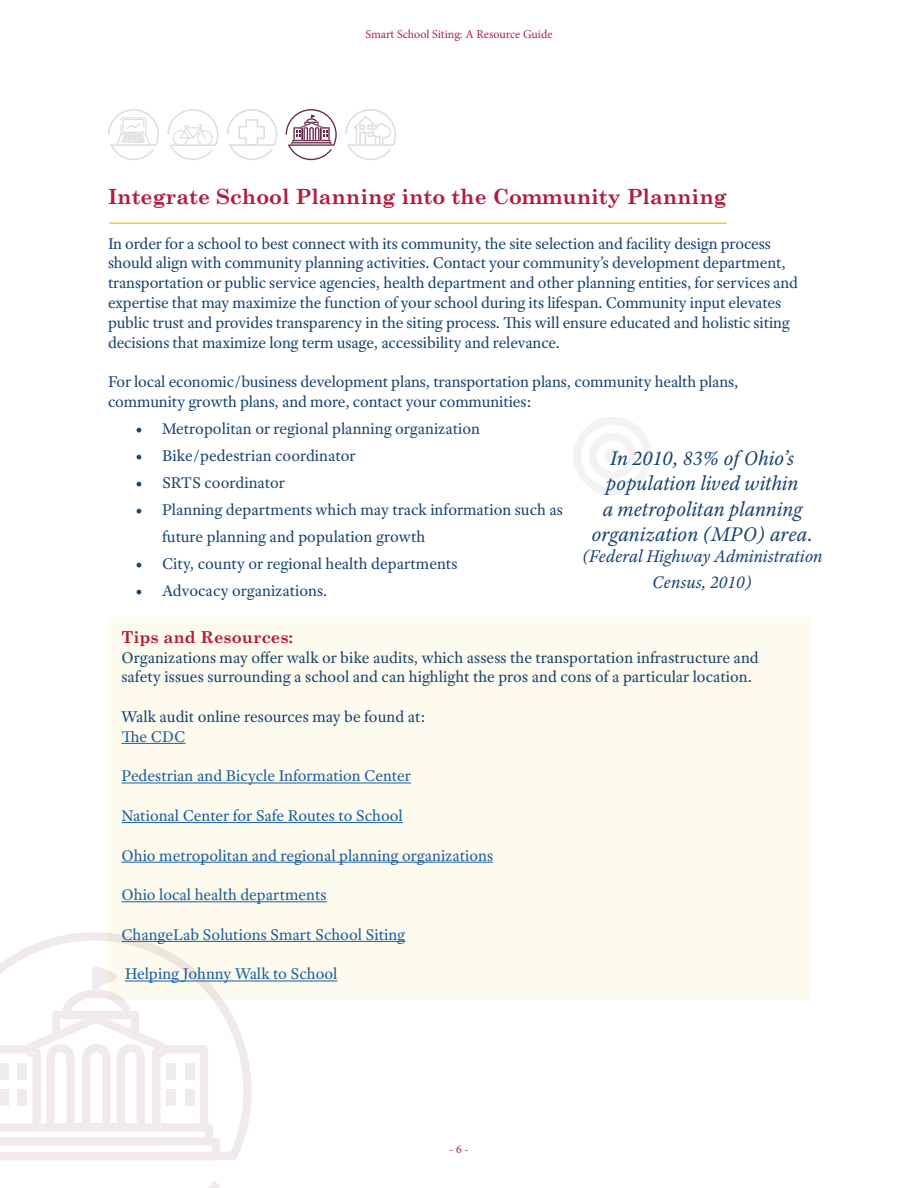
<style>
.page{position:relative;width:918px;height:1188px;background:#fff}
.page>*{position:absolute;margin:0;border:0;box-sizing:border-box;transform-origin:0 0}
.t1{font:italic 21px/25.2px "Adobe Text Pro";color:#17426e;text-align:center}
.t2{font:700 21px "Century Schoolbook";color:#b11e3e}
.t3{font:italic 18px/25.2px "Adobe Text Pro";color:#17426e;text-align:center}
.t4{font:16.5px/19.8px "Adobe Text Pro";letter-spacing:-.005em;color:#17426e}
.t5{font:16.5px "Adobe Text Pro";color:#175d9e}
.t6{font:700 16.5px "Century Schoolbook";color:#b11e3e}
.t7{font:12px "Minion Pro";color:#b11e3e}
</style>
<div class="page">
<svg style="left:574px;top:417px;width:77px;height:78px"></svg>
<div style="left:605px;top:448px;width:15px;height:16px;background:#f2f3f3;border-radius:50%"></div>
<div style="left:108px;top:618px;width:702px;height:382px;background:#fdfaee"></div>
<hr style="left:109px;top:222px;width:618px;height:2px;background:#f6ca23">
<svg style="left:167px;top:109px;width:51px;height:51px"></svg>
<svg style="left:345px;top:109px;width:51px;height:51px"></svg>
<svg style="left:286px;top:109px;width:51px;height:51px"></svg>
<svg style="left:0;top:932px;width:252px;height:228px"></svg>
<svg style="left:0;top:966px;width:221px;height:222px"></svg>
<div style="left:137px;top:1123px;width:8px;height:5px;background:#f0eaec"></div>
<div style="left:117px;top:1123px;width:8px;height:5px;background:#f0eaec"></div>
<div style="left:0;top:1063px;width:9px;height:16px;background:#f0eaec"></div>
<div style="left:18px;top:1063px;width:9px;height:16px;background:#f0eaec"></div>
<div style="left:0;top:1090px;width:9px;height:16px;background:#f0eaec"></div>
<div style="left:18px;top:1090px;width:9px;height:16px;background:#f0eaec"></div>
<div style="left:166px;top:1063px;width:10px;height:16px;background:#f0eaec"></div>
<div style="left:185px;top:1063px;width:9px;height:16px;background:#f0eaec"></div>
<div style="left:166px;top:1090px;width:10px;height:16px;background:#f0eaec"></div>
<div style="left:185px;top:1090px;width:9px;height:16px;background:#f0eaec"></div>
<svg style="left:227px;top:109px;width:50px;height:51px"></svg>
<svg style="left:108px;top:109px;width:51px;height:51px"></svg>
<hr style="left:122px;top:743px;width:64px;height:1px;background:#175d9e">
<hr style="left:122px;top:783px;width:289px;height:1px;background:#175d9e">
<hr style="left:122px;top:822px;width:281px;height:1px;background:#175d9e">
<hr style="left:122px;top:862px;width:371px;height:1px;background:#175d9e">
<hr style="left:122px;top:901px;width:205px;height:1px;background:#175d9e">
<hr style="left:122px;top:941px;width:283px;height:1px;background:#175d9e">
<hr style="left:125px;top:981px;width:213px;height:1px;background:#175d9e">
<p class="t7" style="left:365px;top:26px;width:189px">Smart School Siting: A Resource Guide</p>
<p class="t2" style="left:108px;top:183px;width:620px">Integrate School Planning into the Community Planning</p>
<p class="t4" style="left:108px;top:233px;width:692px">In order for a school to best connect with its community, the site selection and facility design process should align with community planning activities. Contact your community’s development department, transportation or public service agencies, health department and other planning entities, for services and expertise that may maximize the function of your school during its lifespan. Community input elevates public trust and provides transparency in the siting process. This will ensure educated and holistic siting decisions that maximize long term usage, accessibility and relevance.</p>
<p class="t4" style="left:108px;top:372px;width:632px">For local economic/business development plans, transportation plans, community health plans, community growth plans, and more, contact your communities:</p>
<p class="t4" style="left:135px;top:418px;width:347px">• Metropolitan or regional planning organization</p>
<p class="t4" style="left:135px;top:445px;width:222px">• Bike/pedestrian coordinator</p>
<p class="t4" style="left:135px;top:472px;width:151px">• SRTS coordinator</p>
<p class="t4" style="left:162px;top:496px;width:402px;line-height:27px;text-indent:-27px">• Planning departments which may track information such as future planning and population growth</p>
<p class="t4" style="left:135px;top:553px;width:324px">• City, county or regional health departments</p>
<p class="t4" style="left:135px;top:580px;width:194px">• Advocacy organizations.</p>
<p class="t6" style="left:122px;top:627px;width:173px">Tips and Resources:</p>
<p class="t4" style="left:122px;top:647px;width:639px">Organizations may offer walk or bike audits, which assess the transportation infrastructure and safety issues surrounding a school and can highlight the pros and cons of a particular location.</p>
<p class="t4" style="left:122px;top:706px;width:306px">Walk audit online resources may be found at:</p>
<p class="t5" style="left:122px;top:726px;width:66px">The CDC</p>
<p class="t5" style="left:122px;top:766px;width:291px">Pedestrian and Bicycle Information Center</p>
<p class="t5" style="left:122px;top:805px;width:283px">National Center for Safe Routes to School</p>
<p class="t5" style="left:122px;top:845px;width:373px">Ohio metropolitan and regional planning organizations</p>
<p class="t5" style="left:122px;top:884px;width:207px">Ohio local health departments</p>
<p class="t5" style="left:122px;top:924px;width:285px">ChangeLab Solutions Smart School Siting</p>
<p class="t5" style="left:125px;top:964px;width:214px">Helping Johnny Walk to School</p>
<p class="t1" style="left:591px;top:446px;width:223px">In 2010, 83% of Ohio’s population lived within<br>a metropolitan planning organization (MPO) area.</p>
<p class="t3" style="left:582px;top:544px;width:242px">(Federal Highway Administration<br>Census, 2010)</p>
<p class="t7" style="left:449px;top:1141px;width:21px">- 6 -</p>
</div>
